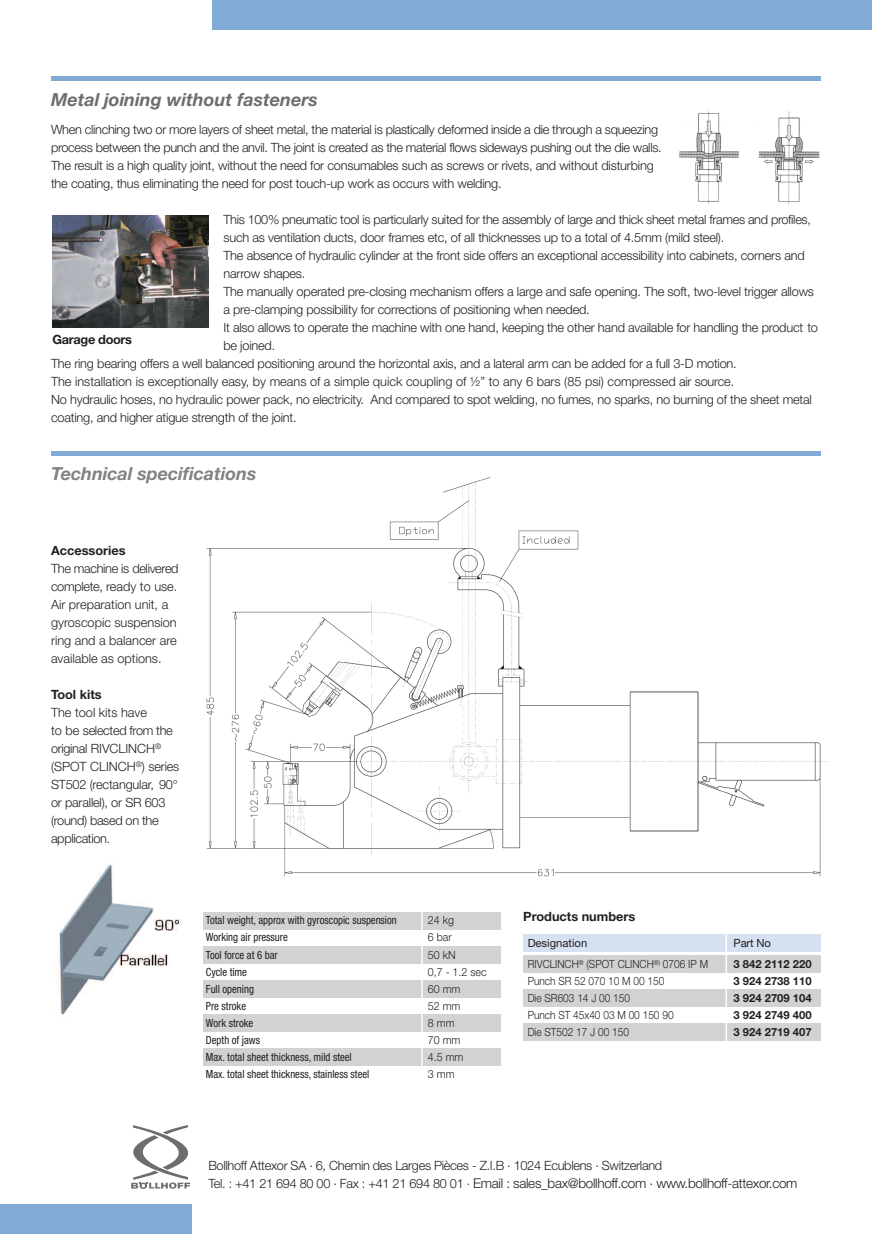
<style>
.page{position:relative;width:872px;height:1234px;background:#fff}
.page>*{position:absolute;margin:0;border:0;box-sizing:border-box;transform-origin:0 0}
.t1{font:italic 700 18px "Helvetica Neue";color:#6c6d70}
.t2{font:italic 700 18px "Helvetica Neue";color:#808285}
.t3{font:300 13.5px "Helvetica Neue";letter-spacing:-.025em;color:#231f20}
.t4{font:300 12.75px/18px "Helvetica Neue";letter-spacing:-.015em;color:#231f20}
.t5{font:700 12.75px "Helvetica Neue";color:#231f20}
.t6{font:700 12.75px "Helvetica Neue";letter-spacing:-.025em;color:#231f20}
.t7{font:condensed 11.25px/17px "Helvetica Neue";color:#231f20;scale:.95 1}
.t8{font:300 11.25px/17px "Helvetica Neue";color:#231f20;scale:.9 1}
.t9{font:700 11.25px/17px "Helvetica Neue";color:#231f20;text-align:justify}
.t10{font:300 11.25px/17px "Helvetica Neue";color:#231f20;scale:.95 1}
.t11{font:11.25px "Helvetica Neue";letter-spacing:-.015em;color:#231f20}
.s1{font-weight:400}
.s2{font-size:12.75px}
</style>
<div class="page">
<img style="left:206px;top:477px;width:621px;height:400px">
<div style="left:523px;top:934px;width:298px;height:17px;background:#d5e1f1"></div>
<div style="left:203px;top:946px;width:298px;height:17px;background:#d1d2d4"></div>
<div style="left:203px;top:912px;width:298px;height:17px;background:#d1d2d4"></div>
<div style="left:203px;top:980px;width:298px;height:17px;background:#d1d2d4"></div>
<div style="left:203px;top:1014px;width:298px;height:17px;background:#d1d2d4"></div>
<div style="left:203px;top:1048px;width:298px;height:17px;background:#d1d2d4"></div>
<div style="left:523px;top:955px;width:298px;height:17px;background:#d1d2d4"></div>
<div style="left:523px;top:989px;width:298px;height:17px;background:#d1d2d4"></div>
<div style="left:523px;top:1023px;width:298px;height:17px;background:#d1d2d4"></div>
<div style="left:213px;top:0;width:659px;height:30px;background:#82abd5"></div>
<svg style="left:131px;top:1125px;width:60px;height:63px"></svg>
<div style="left:0;top:1203px;width:191px;height:30px;background:#82abd5"></div>
<img style="left:679px;top:112px;width:141px;height:92px">
<hr style="left:51px;top:77px;width:770px;height:4px;background:#82abd5">
<hr style="left:51px;top:451px;width:770px;height:4px;background:#82abd5">
<hr style="left:421px;top:907px;width:1px;height:195px;background:#fff">
<hr style="left:725px;top:933px;width:2px;height:116px;background:#fff">
<img style="left:57px;top:864px;width:125px;height:151px">
<img style="left:52px;top:216px;width:156px;height:112px">
<h1 class="t1" style="left:51px;top:94px;width:268px">Metal joining without fasteners</h1>
<p class="t4" style="left:51px;top:122px;width:612px">When clinching two or more layers of sheet metal, the material is plastically deformed inside a die through a squeezing process between the punch and the anvil. The joint is created as the material flows sideways pushing out the die walls.<br>The result is a high quality joint, without the need for consumables such as screws or rivets, and without disturbing the coating, thus eliminating the need for post touch-up work as occurs with welding.</p>
<p class="t4" style="left:223px;top:212px;width:589px">This 100% pneumatic tool is particularly suited for the assembly of large and thick sheet metal frames and profiles,</p>
<p class="t4" style="left:223px;top:230px;width:502px">such as ventilation ducts, door frames etc, of all thicknesses up to a total of 4.5mm (mild steel).</p>
<p class="t4" style="left:223px;top:248px;width:583px">The absence of hydraulic cylinder at the front side offers an exceptional accessibility into cabinets, corners and</p>
<p class="t4" style="left:223px;top:266px;width:83px">narrow shapes.</p>
<p class="t4" style="left:223px;top:284px;width:592px">The manually operated pre-closing mechanism offers a large and safe opening. The soft, two-level trigger allows</p>
<p class="t4" style="left:223px;top:302px;width:368px">a pre-clamping possibility for corrections of positioning when needed.</p>
<p class="t4" style="left:223px;top:320px;width:596px">It also allows to operate the machine with one hand, keeping the other hand available for handling the product to</p>
<p class="t4" style="left:223px;top:338px;width:53px">be joined.</p>
<p class="t4" style="left:51px;top:356px;width:687px">The ring bearing offers a well balanced positioning around the horizontal axis, and a lateral arm can be added for a full 3-D motion.</p>
<p class="t4" style="left:51px;top:374px;width:684px">The installation is exceptionally easy, by means of a simple quick coupling of ½” to any 6 bars (85 psi) compressed air source.</p>
<p class="t4" style="left:51px;top:392px;width:762px">No hydraulic hoses, no hydraulic power pack, no electricity. And compared to spot welding, no fumes, no sparks, no burning of the sheet metal</p>
<p class="t4" style="left:51px;top:410px;width:247px">coating, and higher atigue strength of the joint.</p>
<p class="t6" style="left:53px;top:335px;width:81px">Garage doors</p>
<h1 class="t2" style="left:51px;top:467px;width:207px">Technical specifications</h1>
<p class="t5" style="left:51px;top:545px;width:76px">Accessories</p>
<p class="t4" style="left:51px;top:560px;width:129px">The machine is delivered complete, ready to use.<br>Air preparation unit, a gyroscopic suspension ring and a balancer are available as options.</p>
<p class="t5" style="left:51px;top:689px;width:52px">Tool kits</p>
<p class="t4" style="left:51px;top:704px;width:130px">The tool kits have<br>to be selected from the original RIVCLINCH<sup>® </sup>(SPOT CLINCH<sup>®</sup>) series<br>ST502 (rectangular, 90° or parallel), or SR 603 (round) based on the application.</p>
<p class="t7" style="left:206px;top:912px;width:202px">Total weight, approx with gyroscopic suspension<br>Working air pressure<br>Tool force at 6 bar<br>Cycle time<br>Full opening<br>Pre stroke<br>Work stroke<br>Depth of jaws<br>Max. total sheet thickness, mild steel<br>Max. total sheet thickness, stainless steel</p>
<p class="t10" style="left:428px;top:912px;width:29px">24 kg</p>
<p class="t5" style="left:523px;top:912px;width:114px">Products numbers</p>
<p class="t10" style="left:428px;top:929px;width:63px">6 bar<br>50 kN<br>0,7 - 1.2 sec<br>60 mm<br>52 mm<br>8 mm<br>70 mm<br>4.5 mm<br>3 mm</p>
<p class="t8" style="left:527px;top:932px;width:202px;line-height:21.5px"><span class="s1">Designation<br></span>RIVCLINCH<sup>®</sup> (SPOT CLINCH<sup>®)</sup> 0706 IP M</p>
<p class="t8" style="left:527px;top:973px;width:164px">Punch SR 52 070 10 M 00 150<br>Die SR603 14 J 00 150<br>Punch ST 45x40 03 M 00 150 90<br>Die ST502 17 J 00 150</p>
<p class="t11" style="left:733px;top:938px;width:39px">Part No</p>
<p class="t9" style="left:733px;top:956px;width:80px">3 842 2112 220<br>3 924 2738 110<br>3 924 2709 104<br>3 924 2749 400<br>3 924 2719 407</p>
<p class="t4" style="left:208px;top:1157px;width:455px">Bollhoff Attexor SA . 6, Chemin des Larges Pièces - Z.I.B . 1024 Ecublens . Switzerland</p>
<p class="t3" style="left:208px;top:1177px;width:590px"><span class="s2">Tel. : +41 21 694 80 00 </span><sup>.</sup> <span class="s2">Fax : +41 21 694 80 01 </span><sup>.</sup> Email : sales_bax@bollhoff.com . www.bollhoff-attexor.com</p>
</div>
